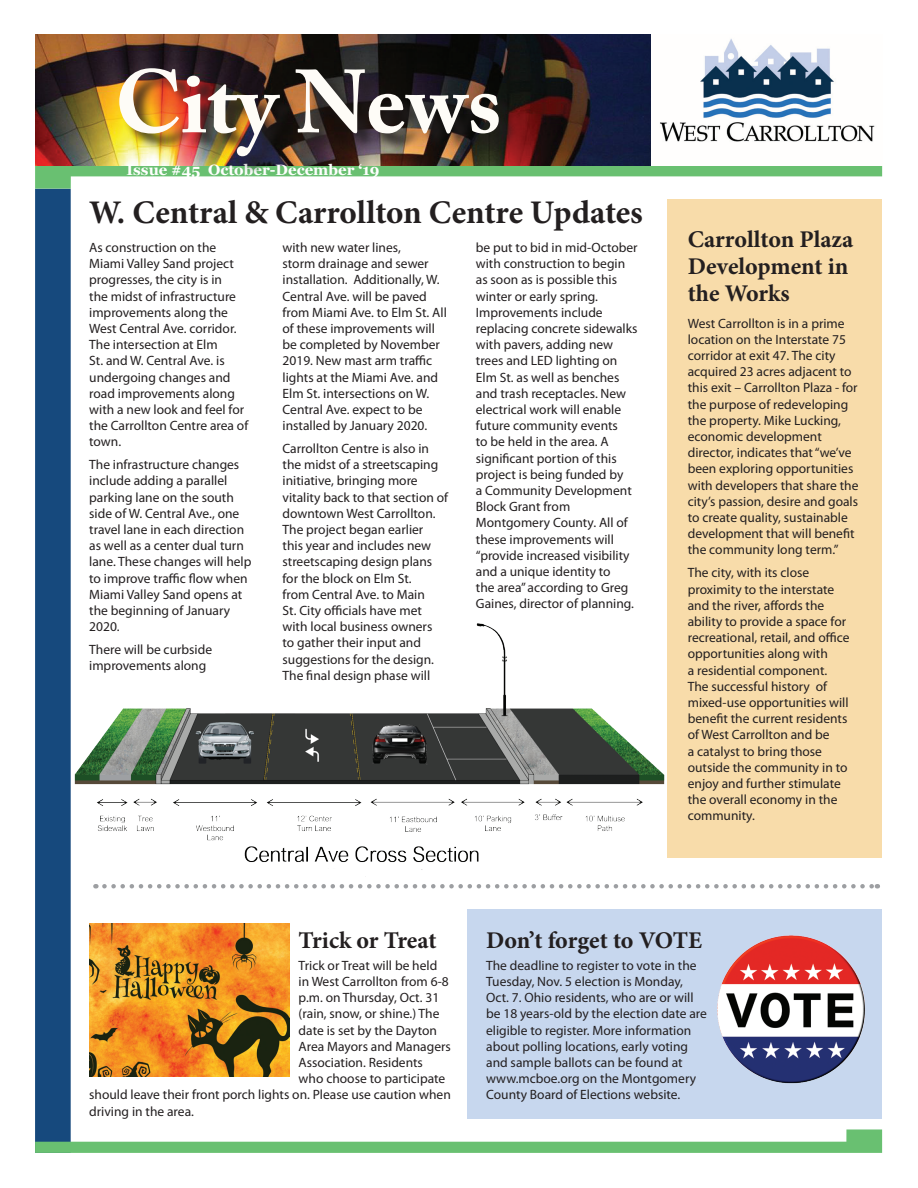
<style>
.page{position:relative;width:918px;height:1188px;background:#fff}
.page>*{position:absolute;margin:0;border:0;box-sizing:border-box;transform-origin:0 0}
.t1{font:700 88.5px "Adobe Caslon Pro";color:#fefcf7}
.t2{font:700 33px "Minion Pro";letter-spacing:-.005em;color:#231f20}
.t3{font:700 24px/27px "Minion Pro";letter-spacing:-.005em;color:#231f20}
.t4{font:700 15px "Georgia";color:#fff}
.t5{font:13.5px/16.2px "Myriad Pro";color:#231f20}
</style>
<div class="page">
<div style="left:468px;top:909px;width:414px;height:210px;background:#c7d7ee"></div>
<div style="left:35px;top:189px;width:36px;height:964px;background:#16497d"></div>
<svg style="left:35px;top:165px;width:847px;height:24px"></svg>
<div style="left:667px;top:199px;width:215px;height:659px;background:#f8dcaa"></div>
<img style="left:717px;top:935px;width:148px;height:149px">
<img style="left:89px;top:924px;width:200px;height:152px">
<img style="left:70px;top:623px;width:595px;height:260px">
<svg style="left:104px;top:884px;width:774px;height:5px"></svg>
<svg style="left:35px;top:1129px;width:847px;height:24px"></svg>
<img style="left:35px;top:34px;width:616px;height:131px">
<img style="left:660px;top:39px;width:215px;height:103px">
<div style="left:122px;top:71px;width:395px;height:104px;background:#231f20;opacity:.75"></div>
<h1 class="t1" style="left:115px;top:50px;width:388px">City News</h1>
<p class="t4" style="left:127px;top:162px;width:254px">Issue #45 October-December ‘19</p>
<h2 class="t2" style="left:89px;top:193px;width:555px">W. Central &amp; Carrollton Centre Updates</h2>
<p class="t5" style="left:89px;top:240px;width:161px">As construction on the<br>Miami Valley Sand project progresses, the city is in<br>the midst of infrastructure improvements along the<br>West Central Ave. corridor.<br>The intersection at Elm<br>St. and W. Central Ave. is undergoing changes and road improvements along with a new look and feel for the Carrollton Centre area of town.</p>
<p class="t5" style="left:89px;top:457px;width:164px">The infrastructure changes include adding a parallel parking lane on the south side of W. Central Ave., one travel lane in each direction as well as a center dual turn lane. These changes will help to improve traffic flow when<br>Miami Valley Sand opens at the beginning of January<br>2020.</p>
<p class="t5" style="left:89px;top:642px;width:124px">There will be curbside improvements along</p>
<p class="t5" style="left:283px;top:240px;width:166px">with new water lines,<br>storm drainage and sewer installation. Additionally, W.<br>Central Ave. will be paved from Miami Ave. to Elm St. All of these improvements will be completed by November<br>2019. New mast arm traffic lights at the Miami Ave. and<br>Elm St. intersections on W.<br>Central Ave. expect to be installed by January 2020.</p>
<p class="t5" style="left:283px;top:441px;width:167px">Carrollton Centre is also in the midst of a streetscaping initiative, bringing more vitality back to that section of downtown West Carrollton.<br>The project began earlier<br>this year and includes new streetscaping design plans for the block on Elm St.<br>from Central Ave. to Main<br>St. City officials have met with local business owners<br>to gather their input and suggestions for the design.<br>The final design phase will</p>
<p class="t5" style="left:476px;top:240px;width:163px">be put to bid in mid-October with construction to begin as soon as is possible this winter or early spring.<br>Improvements include replacing concrete sidewalks with pavers, adding new trees and LED lighting on<br>Elm St. as well as benches and trash receptacles. New electrical work will enable future community events<br>to be held in the area. A significant portion of this project is being funded by<br>a Community Development<br>Block Grant from<br>Montgomery County. All of these improvements will “provide increased visibility and a unique identity to<br>the area” according to Greg<br>Gaines, director of planning.</p>
<h3 class="t3" style="left:688px;top:227px;width:167px">Carrollton Plaza<br>Development in the Works</h3>
<p class="t5" style="left:688px;top:315px;width:172px">West Carrollton is in a prime location on the Interstate 75 corridor at exit 47. The city acquired 23 acres adjacent to this exit – Carrollton Plaza - for the purpose of redeveloping the property. Mike Lucking, economic development director, indicates that “we’ve been exploring opportunities with developers that share the city’s passion, desire and goals to create quality, sustainable development that will benefit the community long term.”</p>
<p class="t5" style="left:688px;top:565px;width:163px">The city, with its close proximity to the interstate and the river, affords the ability to provide a space for recreational, retail, and office opportunities along with<br>a residential component.<br>The successful history of mixed-use opportunities will benefit the current residents of West Carrollton and be<br>a catalyst to bring those outside the community in to enjoy and further stimulate the overall economy in the community.</p>
<h3 class="t3" style="left:299px;top:927px;width:139px">Trick or Treat</h3>
<h3 class="t3" style="left:486px;top:927px;width:217px">Don’t forget to VOTE</h3>
<p class="t5" style="left:299px;top:957px;width:140px">Trick or Treat will be held</p>
<p class="t5" style="left:299px;top:974px;width:152px">in West Carrollton from 6-8</p>
<p class="t5" style="left:299px;top:990px;width:142px">p.m. on Thursday, Oct. 31</p>
<p class="t5" style="left:299px;top:1006px;width:142px">(rain, snow, or shine.) The</p>
<p class="t5" style="left:299px;top:1022px;width:140px">date is set by the Dayton</p>
<p class="t5" style="left:299px;top:1038px;width:154px">Area Mayors and Managers</p>
<p class="t5" style="left:299px;top:1055px;width:126px">Association. Residents</p>
<p class="t5" style="left:299px;top:1071px;width:148px">who choose to participate</p>
<p class="t5" style="left:89px;top:1087px;width:363px">should leave their front porch lights on. Please use caution when</p>
<p class="t5" style="left:89px;top:1103px;width:106px">driving in the area.</p>
<p class="t5" style="left:486px;top:957px;width:222px">The deadline to register to vote in the Tuesday, Nov. 5 election is Monday, Oct. 7. Ohio residents, who are or will be 18 years-old by the election date are eligible to register. More information about polling locations, early voting and sample ballots can be found at www.mcboe.org on the Montgomery County Board of Elections website.</p>
</div>
